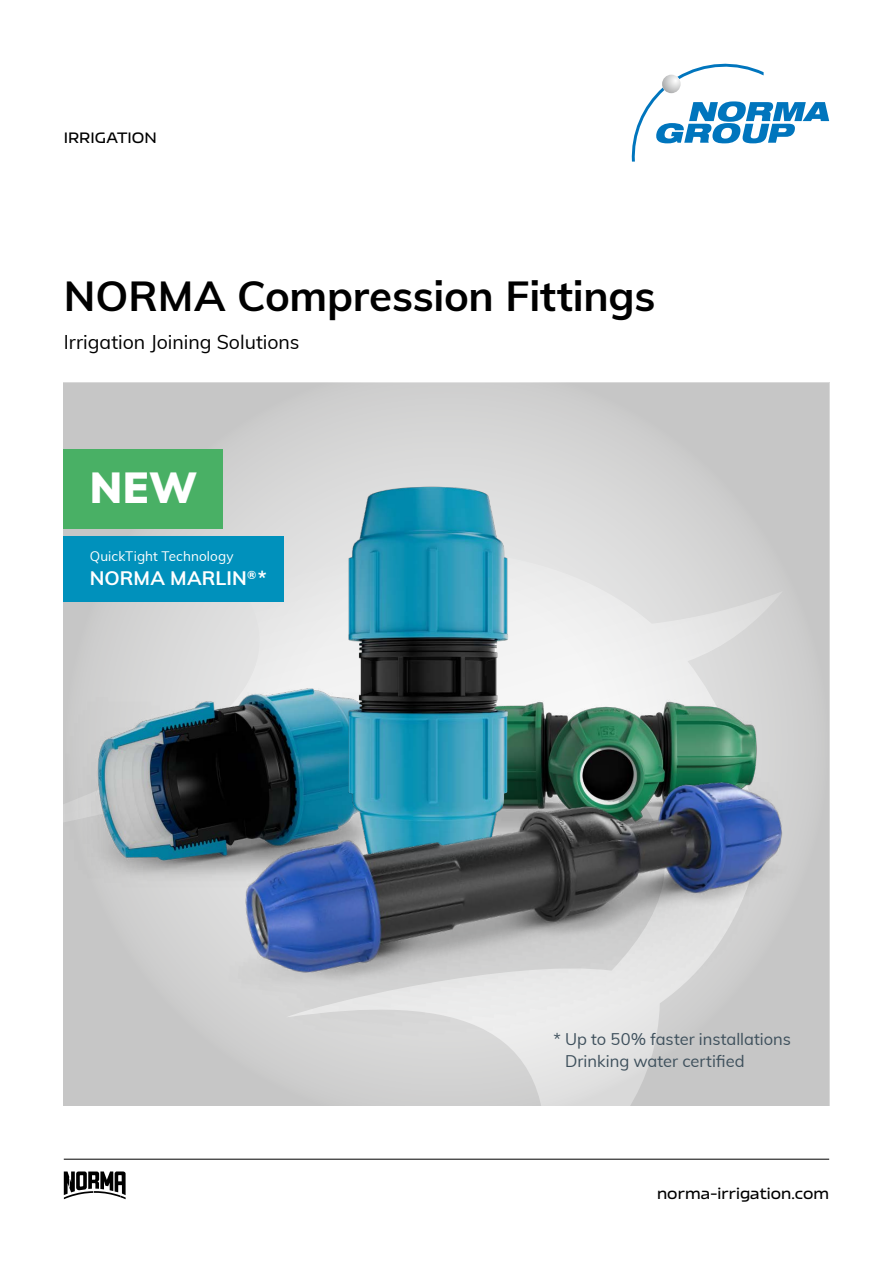
<style>
.page{position:relative;width:893px;height:1263px;background:#fff}
.page>*{position:absolute;margin:0;border:0;box-sizing:border-box;transform-origin:0 0}
.t1{font:900 42.6px "Muli";color:#fff}
.t2{font:700 42px "Muli";letter-spacing:-.005em;color:#000}
.t3{font:19.5px "Muli";color:#000}
.t4{font:700 19.5px "Muli";letter-spacing:.005em;color:#fff}
.t5{font:16.5px/22.5px "Muli";color:#3e505c}
.t6{font:600 15px "Nizzoli";letter-spacing:.005em;color:#000}
.t7{font:13.5px "Muli";letter-spacing:.01em;color:#fff}
</style>
<div class="page">
<div style="left:64px;top:383px;width:765px;height:723px;background:linear-gradient(to right,#ccc,#cecece)"></div>
<img style="left:63px;top:675px;width:122px;height:223px">
<img style="left:189px;top:440px;width:354px;height:93px">
<img style="left:185px;top:533px;width:645px;height:627px">
<div style="left:64px;top:449px;width:159px;height:80px;background:#49b065"></div>
<div style="left:64px;top:537px;width:220px;height:65px;background:#0091bc"></div>
<svg style="left:632px;top:87px;width:197px;height:75px"></svg>
<svg style="left:677px;top:64px;width:87px;height:15px"></svg>
<svg style="left:662px;top:75px;width:19px;height:18px"></svg>
<svg style="left:64px;top:1171px;width:62px;height:28px"></svg>
<hr style="left:64px;top:1159px;width:765px;height:1px;background:#000">
<p class="t6" style="left:64px;top:129px;width:95px">IRRIGATION</p>
<h2 class="t2" style="left:64px;top:265px;width:593px">NORMA Compression Fittings</h2>
<p class="t3" style="left:64px;top:327px;width:237px">Irrigation Joining Solutions</p>
<h1 class="t1" style="left:90px;top:456px;width:109px">NEW</h1>
<p class="t7" style="left:90px;top:546px;width:145px">QuickTight Technology</p>
<p class="t4" style="left:90px;top:564px;width:179px">NORMA MARLIN<sup>®</sup> *</p>
<p class="t5" style="left:565px;top:1027px;width:227px;text-indent:-12px">* Up to 50% faster installations<br>Drinking water certified</p>
<p class="t6" style="left:657px;top:1185px;width:174px">norma-irrigation.com</p>
</div>
